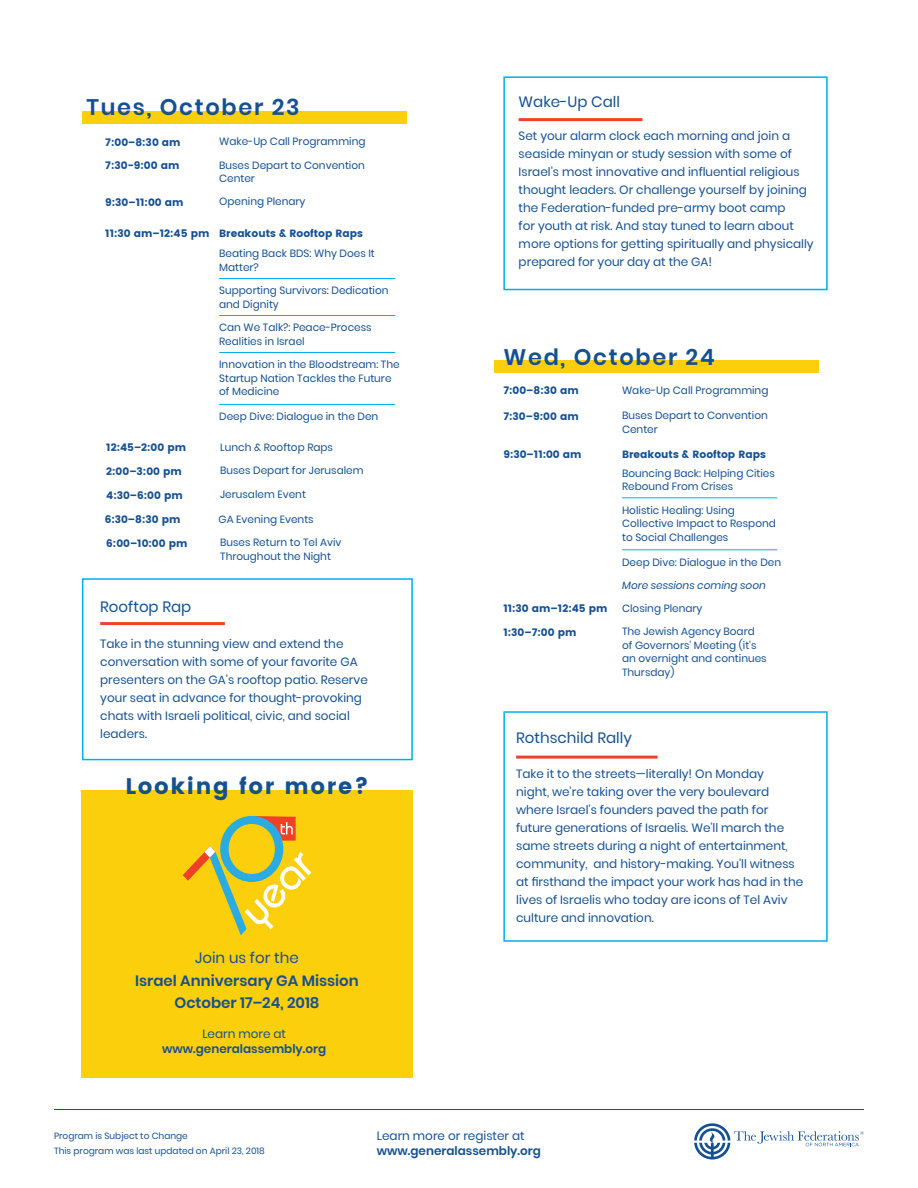
<style>
.page{position:relative;width:918px;height:1188px;background:#fff}
.page>*{position:absolute;margin:0;border:0;box-sizing:border-box;transform-origin:0 0}
.t1{font:600 22.5px "Poppins";letter-spacing:.075em;color:#155091}
.t2{font:22.5px "Poppins";letter-spacing:.075em;color:#155091}
.t3{font:15px "Poppins";color:#155091}
.t4{font:600 15px/22.5px "Poppins";color:#155091;text-align:center}
.t5{font:12px/18px "Poppins";color:#155091}
.t6{font:600 12px "Poppins";color:#155091}
.t7{font:10.5px/13.5px "Poppins";color:#155091}
.t8{font:10.5px "Poppins";color:#155091}
.t9{font:italic 10.5px "Poppins";color:#155091}
.t10{font:9px/15px "Poppins";color:#155091}
</style>
<div class="page">
<div style="left:81px;top:790px;width:332px;height:287px;background:#fccf0c"></div>
<hr style="left:519px;top:118px;width:123px;height:3px;background:#ef4028">
<div style="left:82px;top:111px;width:324px;height:13px;background:#fccf0c"></div>
<hr style="left:219px;top:278px;width:176px;height:1px;background:#00aeef">
<hr style="left:219px;top:315px;width:176px;height:1px;background:#00aeef">
<hr style="left:219px;top:352px;width:176px;height:1px;background:#00aeef">
<hr style="left:219px;top:404px;width:176px;height:1px;background:#00aeef">
<div style="left:495px;top:360px;width:324px;height:13px;background:#fccf0c"></div>
<hr style="left:622px;top:498px;width:155px;height:1px;background:#00aeef">
<hr style="left:622px;top:550px;width:155px;height:1px;background:#00aeef">
<hr style="left:100px;top:622px;width:125px;height:3px;background:#ef4028">
<hr style="left:516px;top:756px;width:142px;height:3px;background:#ef4028">
<svg style="left:694px;top:1123px;width:170px;height:37px"></svg>
<hr style="left:54px;top:1109px;width:810px;height:1px;background:#155091">
<svg style="left:183px;top:816px;width:128px;height:119px"></svg>
<div style="left:503px;top:711px;width:325px;height:231px;border:2px solid #00aeef"></div>
<div style="left:503px;top:76px;width:325px;height:214px;border:2px solid #00aeef"></div>
<div style="left:82px;top:578px;width:331px;height:182px;border:2px solid #00aeef"></div>
<h1 class="t1" style="left:87px;top:94px;width:215px">Tues, October 23</h1>
<p class="t8" style="left:105px;top:136px;width:77px">7:00–8:30 am</p>
<p class="t7" style="left:219px;top:135px;width:148px">Wake-Up Call Programming</p>
<p class="t7" style="left:219px;top:158px;width:147px">Buses Depart to Convention<br>Center</p>
<p class="t8" style="left:105px;top:160px;width:76px">7:30-9:00 am</p>
<p class="t8" style="left:105px;top:196px;width:80px">9:30–11:00 am</p>
<p class="t7" style="left:219px;top:195px;width:88px">Opening Plenary</p>
<p class="t8" style="left:105px;top:227px;width:259px">11:30 am–12:45 pm Breakouts &amp; Rooftop Raps</p>
<p class="t7" style="left:219px;top:247px;width:157px">Beating Back BDS: Why Does It<br>Matter?</p>
<p class="t7" style="left:219px;top:284px;width:171px">Supporting Survivors: Dedication and Dignity</p>
<p class="t7" style="left:219px;top:321px;width:154px">Can We Talk?: Peace-Process<br>Realities in Israel</p>
<p class="t7" style="left:219px;top:358px;width:182px">Innovation in the Bloodstream: The<br>Startup Nation Tackles the Future of Medicine</p>
<p class="t7" style="left:219px;top:410px;width:161px">Deep Dive: Dialogue in the Den</p>
<p class="t8" style="left:106px;top:442px;width:81px">12:45–2:00 pm</p>
<p class="t7" style="left:220px;top:440px;width:114px">Lunch &amp; Rooftop Raps</p>
<p class="t8" style="left:106px;top:465px;width:77px">2:00–3:00 pm</p>
<p class="t7" style="left:220px;top:464px;width:145px">Buses Depart for Jerusalem</p>
<p class="t8" style="left:106px;top:489px;width:78px">4:30–6:00 pm</p>
<p class="t7" style="left:220px;top:488px;width:87px">Jerusalem Event</p>
<p class="t8" style="left:106px;top:537px;width:83px">6:00–10:00 pm</p>
<p class="t7" style="left:220px;top:536px;width:123px">Buses Return to Tel Aviv<br>Throughout the Night</p>
<p class="t8" style="left:105px;top:514px;width:77px">6:30–8:30 pm</p>
<p class="t7" style="left:219px;top:512px;width:97px">GA Evening Events</p>
<p class="t3" style="left:100px;top:598px;width:93px">Rooftop Rap</p>
<p class="t5" style="left:100px;top:635px;width:269px">Take in the stunning view and extend the conversation with some of your favorite GA presenters on the GA’s rooftop patio. Reserve your seat in advance for thought-provoking chats with Israeli political, civic, and social leaders.</p>
<h1 class="t2" style="left:125px;top:773px;width:245px">Looking for more?</h1>
<p class="t3" style="left:195px;top:949px;width:105px">Join us for the</p>
<p class="t4" style="left:135px;top:969px;width:225px">Israel Anniversary GA Mission<br>October 17–24, 2018</p>
<p class="t5" style="left:202px;top:1025px;width:85px">Learn more at</p>
<p class="t6" style="left:162px;top:1042px;width:165px">www.generalassembly.org</p>
<p class="t3" style="left:519px;top:93px;width:103px">Wake-Up Call</p>
<p class="t5" style="left:519px;top:127px;width:297px">Set your alarm clock each morning and join a seaside minyan or study session with some of Israel’s most innovative and influential religious thought leaders. Or challenge yourself by joining the Federation-funded pre-army boot camp<br>for youth at risk. And stay tuned to learn about more options for getting spiritually and physically prepared for your day at the GA!</p>
<h1 class="t1" style="left:503px;top:344px;width:213px">Wed, October 24</h1>
<p class="t8" style="left:503px;top:385px;width:77px">7:00–8:30 am</p>
<p class="t7" style="left:622px;top:383px;width:148px">Wake-Up Call Programming</p>
<p class="t7" style="left:622px;top:409px;width:147px">Buses Depart to Convention<br>Center</p>
<p class="t8" style="left:503px;top:410px;width:77px">7:30–9:00 am</p>
<p class="t8" style="left:503px;top:448px;width:80px">9:30–11:00 am</p>
<p class="t8" style="left:622px;top:448px;width:145px">Breakouts &amp; Rooftop Raps</p>
<p class="t7" style="left:622px;top:466px;width:154px">Bouncing Back: Helping Cities<br>Rebound From Crises</p>
<p class="t7" style="left:622px;top:503px;width:155px">Holistic Healing: Using<br>Collective Impact to Respond to Social Challenges</p>
<p class="t7" style="left:622px;top:555px;width:161px">Deep Dive: Dialogue in the Den</p>
<p class="t9" style="left:622px;top:579px;width:145px">More sessions coming soon</p>
<p class="t8" style="left:503px;top:602px;width:106px">11:30 am–12:45 pm</p>
<p class="t7" style="left:622px;top:601px;width:82px">Closing Plenary</p>
<p class="t7" style="left:622px;top:625px;width:146px">The Jewish Agency Board of Governors’ Meeting (it’s an overnight and continues<br>Thursday)</p>
<p class="t8" style="left:503px;top:626px;width:75px">1:30–7:00 pm</p>
<p class="t3" style="left:516px;top:729px;width:117px">Rothschild Rally</p>
<p class="t5" style="left:516px;top:765px;width:289px">Take it to the streets—literally! On Monday<br>night, we’re taking over the very boulevard where Israel’s founders paved the path for future generations of Israelis. We’ll march the same streets during a night of entertainment, community, and history-making. You’ll witness at firsthand the impact your work has had in the lives of Israelis who today are icons of Tel Aviv culture and innovation.</p>
<p class="t10" style="left:54px;top:1128px;width:212px">Program is Subject to Change<br>This program was last updated on April 23, 2018</p>
<p class="t5" style="left:377px;top:1127px;width:149px">Learn more or register at</p>
<p class="t6" style="left:377px;top:1144px;width:165px">www.generalassembly.org</p>
</div>
